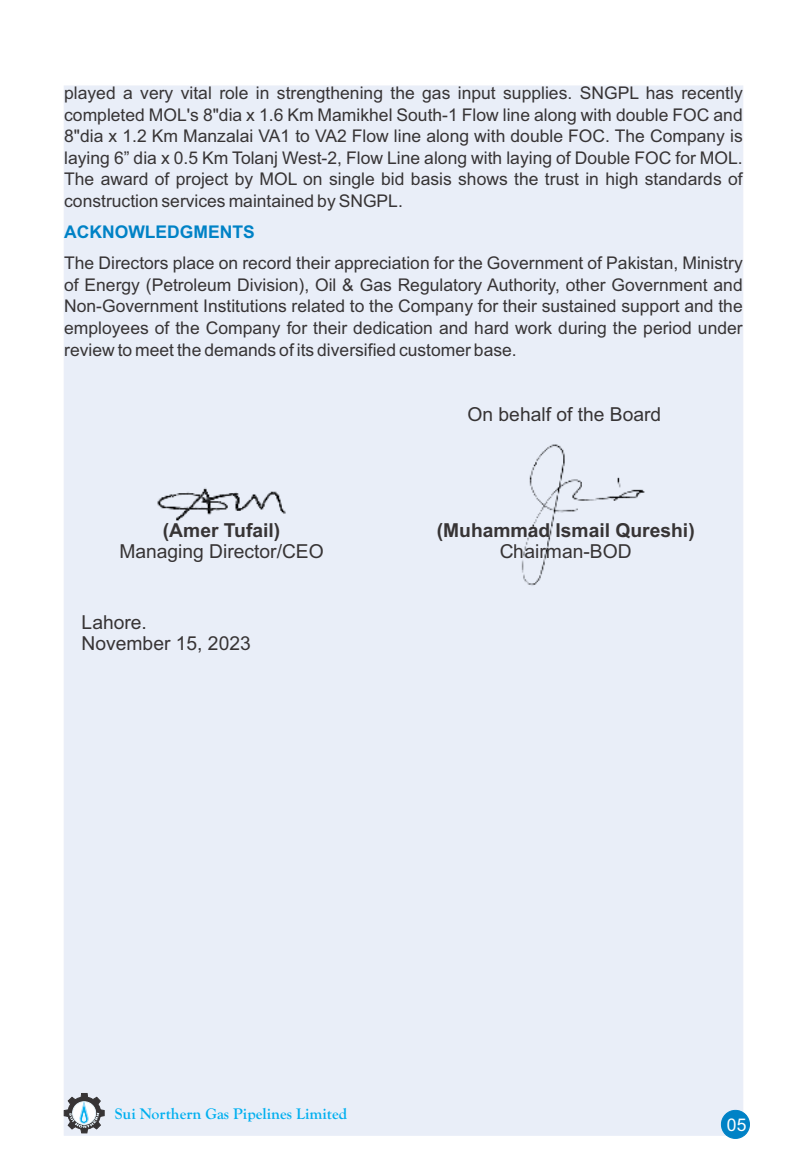
<style>
.page{position:relative;width:807px;height:1172px;background:#fff}
.page>*{position:absolute;margin:0;border:0;box-sizing:border-box;transform-origin:0 0}
.t1{font:19.25px/21.5px "Arial";color:#373435}
.t2{font:700 19.25px "Arial";color:#373435}
.t3{font:17.5px/21.5px "Arial";color:#373435;text-align:justify}
.t4{font:700 17.5px "Arial";color:#0082c6}
.t5{font:17.5px "Arial";color:#fefefe}
.t6{font:700 15.92px "Goudy Old Style T";color:#00afef}
</style>
<div class="page">
<div style="left:64px;top:86px;width:679px;height:1049px;background:#e9eef8"></div>
<svg style="left:64px;top:1089px;width:40px;height:44px;background:#a9b1b9"></svg>
<div style="left:720px;top:1110px;width:29px;height:29px;background:#0082c6;border:1px solid #0082c6;border-radius:50%"></div>
<img style="left:155px;top:481px;width:136px;height:42px">
<div style="left:514px;top:442px;width:132px;height:147px;background:#e9eef8"></div>
<p class="t3" style="left:64px;top:84px;width:680px">played a very vital role in strengthening the gas input supplies. SNGPL has recently completed MOL's 8"dia x 1.6 Km Mamikhel South-1 Flow line along with double FOC and 8"dia x 1.2 Km Manzalai VA1 to VA2 Flow line along with double FOC. The Company is laying 6” dia x 0.5 Km Tolanj West-2, Flow Line along with laying of Double FOC for MOL.<br>The award of project by MOL on single bid basis shows the trust in high standards of construction services maintained by SNGPL.</p>
<p class="t4" style="left:64px;top:225px;width:192px">ACKNOWLEDGMENTS</p>
<p class="t3" style="left:64px;top:254px;width:680px">The Directors place on record their appreciation for the Government of Pakistan, Ministry of Energy (Petroleum Division), Oil &amp; Gas Regulatory Authority, other Government and Non-Government Institutions related to the Company for their sustained support and the employees of the Company for their dedication and hard work during the period under review to meet the demands of its diversified customer base.</p>
<p class="t2" style="left:163px;top:522px;width:119px">(Amer Tufail)</p>
<p class="t1" style="left:119px;top:542px;width:206px">Managing Director/CEO</p>
<p class="t1" style="left:82px;top:613px;width:171px">Lahore.<br>November 15, 2023</p>
<p class="t1" style="left:467px;top:405px;width:195px">On behalf of the Board</p>
<p class="t2" style="left:436px;top:522px;width:259px">(Muhammad Ismail Qureshi)</p>
<p class="t1" style="left:500px;top:542px;width:133px">Chairman-BOD</p>
<p class="t6" style="left:115px;top:1104px;width:234px">Sui Northern Gas Pipelines Limited</p>
<p class="t5" style="left:726px;top:1118px;width:21px">05</p>
</div>
